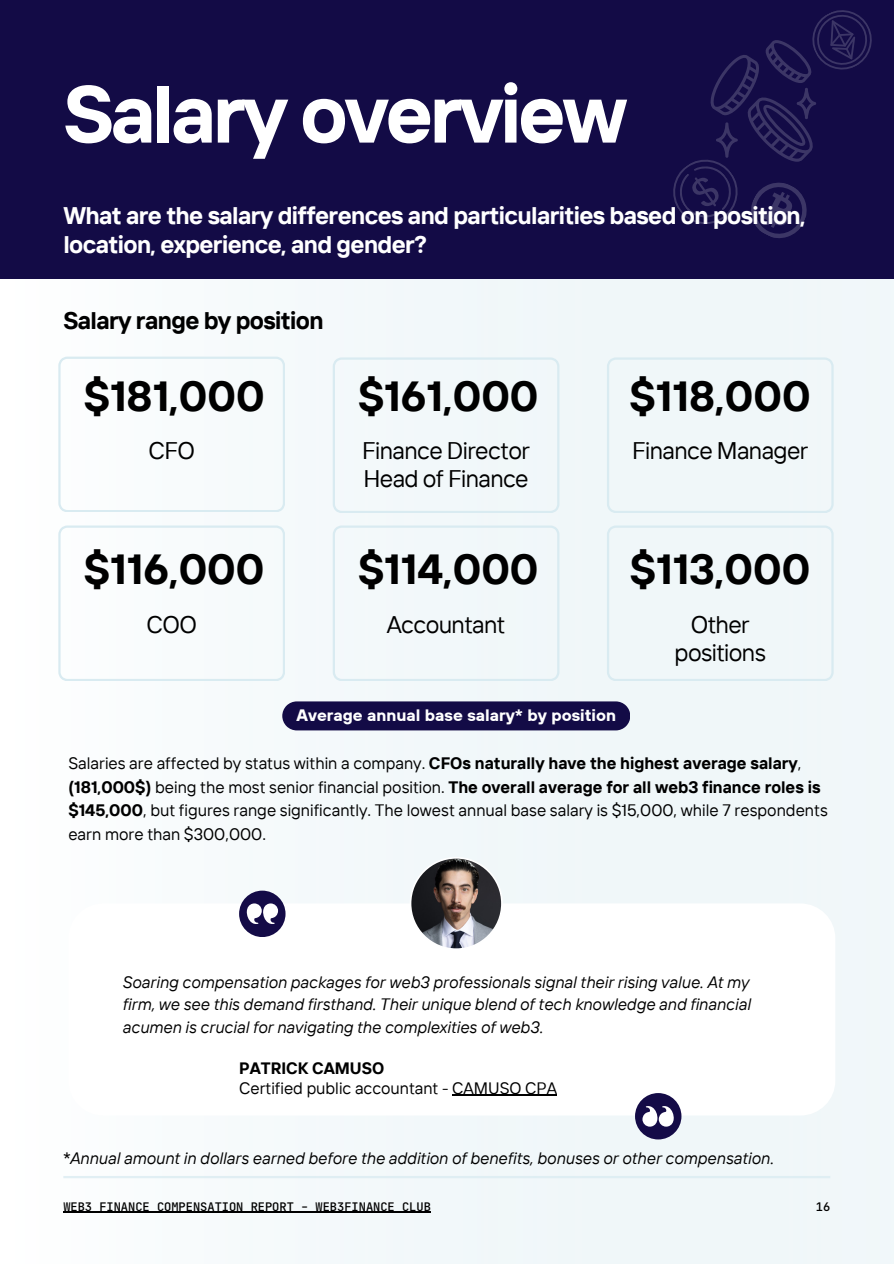
<style>
.page{position:relative;width:894px;height:1264px;background:#fff}
.page>*{position:absolute;margin:0;border:0;box-sizing:border-box;transform-origin:0 0}
.t1{font:700 81px "TT Interphases";letter-spacing:-.04em;color:#fff}
.t2{font:700 42px "TT Interphases";color:#000}
.t3{font:700 24px/28.2px "TT Interphases";letter-spacing:-.025em;color:#fff}
.t4{font:24px/28.2px "TT Interphases";letter-spacing:-.025em;color:#000}
.t5{font:700 24px "TT Interphases";letter-spacing:-.025em;color:#000}
.t6{font:16.5px/23.7px "TT Interphases";color:#000}
.t7{font:italic 16.5px/22.5px "TT Interphases";color:#000;text-align:justify}
.t8{font:700 16.5px "TT Hoves";color:#fff}
.t9{font:700 16.5px "TT Interphases";color:#000}
.t10{font:500 12px "Jet Brains Mono";color:#000}
.s1{font-weight:700}
.s2{color:#fafafa}
</style>
<div class="page">
<div style="left:0;top:0;width:893px;height:1263px;background:#f2f8fa"></div>
<hr style="left:63px;top:276px;width:767px;height:3px;background:#d9ebf1">
<hr style="left:63px;top:1175px;width:767px;height:3px;background:#d9ebf1">
<div style="left:0;top:0;width:893px;height:278px;background:#130b46"></div>
<svg style="left:673px;top:10px;width:199px;height:228px"></svg>
<svg style="left:58px;top:356px;width:226px;height:156px"></svg>
<svg style="left:333px;top:357px;width:226px;height:156px"></svg>
<svg style="left:607px;top:357px;width:226px;height:156px"></svg>
<svg style="left:58px;top:525px;width:226px;height:155px"></svg>
<svg style="left:333px;top:525px;width:226px;height:155px"></svg>
<svg style="left:607px;top:525px;width:226px;height:155px"></svg>
<div style="left:68px;top:903px;width:767px;height:212px;background:#fff;border-radius:35px"></div>
<svg style="left:410px;top:857px;width:92px;height:92px"></svg>
<div style="left:239px;top:890px;width:46px;height:47px;background:#140b47;border-radius:50%"></div>
<svg style="left:246px;top:903px;width:32px;height:20px"></svg>
<div style="left:634px;top:1093px;width:47px;height:46px;background:#140b47;border-radius:50%"></div>
<svg style="left:642px;top:1106px;width:31px;height:20px"></svg>
<hr style="left:452px;top:1094px;width:105px;height:1px;background:#000">
<div style="left:282px;top:701px;width:348px;height:29px;background:#130b46"></div>
<hr style="left:63px;top:1211px;width:252px;height:1px;background:#000">
<hr style="left:315px;top:1211px;width:116px;height:1px;background:#000">
<p class="t1" style="left:63px;top:62px;width:565px">Salary overview</p>
<p class="t3" style="left:63px;top:201px;width:743px">What are the salary differences and particularities based on position, location, experience, and gender?</p>
<p class="t5" style="left:63px;top:305px;width:261px">Salary range by position</p>
<h4 class="t2" style="left:84px;top:369px;width:182px">$181,000</h4>
<p class="t4" style="left:148px;top:436px;width:48px">CFO</p>
<h2 class="t2" style="left:358px;top:369px;width:182px">$161,000</h2>
<h4 class="t4" style="left:362px;top:436px;width:169px">Finance Director<br>Head of Finance</h4>
<h2 class="t2" style="left:629px;top:369px;width:182px">$118,000</h2>
<h2 class="t4" style="left:632px;top:436px;width:178px">Finance Manager</h2>
<h5 class="t2" style="left:84px;top:542px;width:182px">$116,000</h5>
<h3 class="t4" style="left:146px;top:609px;width:52px">COO</h3>
<h2 class="t2" style="left:358px;top:542px;width:182px">$114,000</h2>
<h5 class="t4" style="left:386px;top:609px;width:120px">Accountant</h5>
<h2 class="t2" style="left:629px;top:542px;width:182px">$113,000</h2>
<h2 class="t4" style="left:674px;top:609px;width:93px;text-align:center">Other positions</h2>
<p class="t8" style="left:296px;top:704px;width:321px">Average annual base salary* by position</p>
<h3 class="t6" style="left:68px;top:751px;width:760px">Salaries are affected by status within a company. <span class="s1">CFOs naturally have the highest average salary</span>, <span class="s1">(181,000$)</span> being the most senior financial position. <span class="s1">The overall average for all web3 finance roles is $145,000</span>, but figures range significantly. The lowest annual base salary is $15,000, while 7 respondents earn more than $300,000.</h3>
<h5 class="t7" style="left:122px;top:970px;width:629px">Soaring compensation packages for web3 professionals signal their rising value. At my firm, we see this demand firsthand. Their unique blend of tech knowledge and financial acumen is crucial for navigating the complexities of web3.</h5>
<p class="t9" style="left:239px;top:1057px;width:147px">PATRICK CAMUSO</p>
<p class="t6" style="left:239px;top:1075px;width:319px">Certified public accountant - CAMUSO CPA</p>
<p class="t7" style="left:62px;top:1146px;width:712px">*Annual amount in dollars earned before the addition of benefits, bonuses or other compensation.</p>
<p class="t10" style="left:63px;top:1198px;width:369px">WEB3 FINANCE COMPENSATION REPORT - WEB3FINANCE CLUB</p>
<p class="t10" style="left:815px;top:1198px;width:16px">1<span class="s2">2</span></p>
<p class="t10" style="left:822px;top:1198px;width:9px">6</p>
</div>
